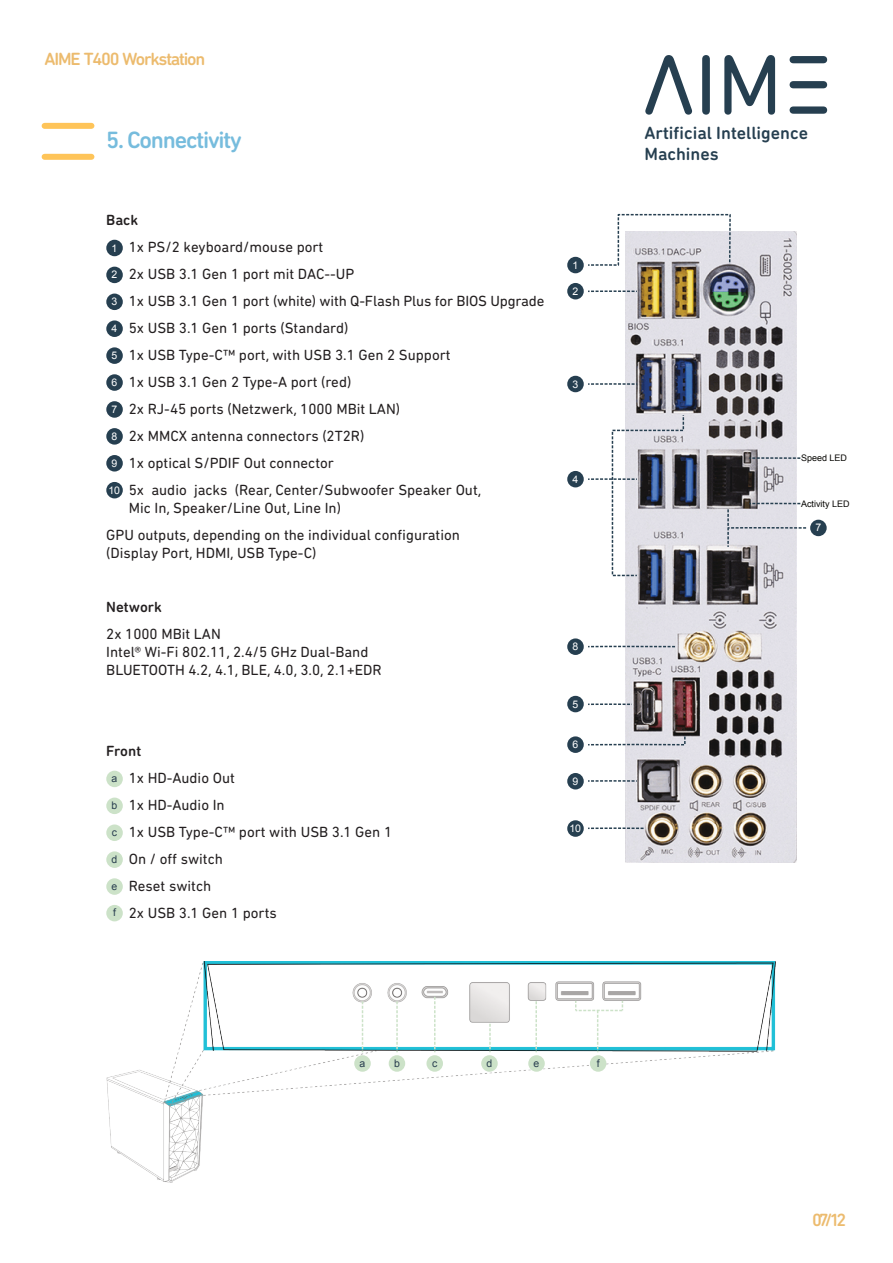
<style>
.page{position:relative;width:893px;height:1263px;background:#fff}
.page>*{position:absolute;margin:0;border:0;box-sizing:border-box;transform-origin:0 0}
.t1{font:500 24px "DIN Next Rounded LT Pro";letter-spacing:-.05em;color:#76bcdd}
.t2{font:500 18px/21px "DIN Next Rounded LT Pro";color:#263f50}
.t3{font:500 18px "DIN Next Rounded LT Pro";letter-spacing:-.065em;color:#ecbb6e}
.t4{font:15px/27px "DIN Next Rounded LT Pro";color:#231f20}
.t5{font:500 15px "DIN Next Rounded LT Pro";color:#231f20}
.t6{font:10.5px "Arial";color:#fff}
.t7{font:10.5px "Arial";color:#293e4f}
.t8{font:9px "Arial";color:#080704}
</style>
<div class="page">
<svg style="left:645px;top:55px;width:47px;height:60px"></svg>
<div style="left:702px;top:55px;width:8px;height:60px;background:#263f50;border-radius:4px"></div>
<svg style="left:724px;top:55px;width:51px;height:60px"></svg>
<div style="left:790px;top:56px;width:37px;height:7px;background:#263f50;border-radius:4px"></div>
<div style="left:790px;top:106px;width:37px;height:8px;background:#263f50;border-radius:4px"></div>
<div style="left:790px;top:81px;width:37px;height:7px;background:#263f50;border-radius:4px"></div>
<div style="left:45px;top:123px;width:46px;height:6px;background:#fec459"></div>
<div style="left:45px;top:154px;width:46px;height:6px;background:#fec459"></div>
<div style="left:106px;top:240px;width:17px;height:16px;background:#263f50;border-radius:50%"></div>
<div style="left:567px;top:257px;width:17px;height:16px;background:#263f50;border-radius:50%"></div>
<div style="left:106px;top:267px;width:17px;height:16px;background:#263f50;border-radius:50%"></div>
<div style="left:567px;top:283px;width:17px;height:16px;background:#263f50;border-radius:50%"></div>
<div style="left:106px;top:294px;width:17px;height:16px;background:#263f50;border-radius:50%"></div>
<div style="left:567px;top:376px;width:17px;height:16px;background:#263f50;border-radius:50%"></div>
<div style="left:106px;top:320px;width:17px;height:17px;background:#263f50;border-radius:50%"></div>
<div style="left:567px;top:471px;width:17px;height:16px;background:#263f50;border-radius:50%"></div>
<div style="left:106px;top:347px;width:17px;height:17px;background:#263f50;border-radius:50%"></div>
<div style="left:106px;top:771px;width:17px;height:16px;background:#cce2c8;border-radius:50%"></div>
<div style="left:106px;top:797px;width:17px;height:17px;background:#cce2c8;border-radius:50%"></div>
<div style="left:106px;top:824px;width:17px;height:17px;background:#cce2c8;border-radius:50%"></div>
<div style="left:106px;top:851px;width:17px;height:17px;background:#cce2c8;border-radius:50%"></div>
<div style="left:106px;top:878px;width:17px;height:17px;background:#cce2c8;border-radius:50%"></div>
<div style="left:106px;top:905px;width:17px;height:16px;background:#cce2c8;border-radius:50%"></div>
<div style="left:567px;top:696px;width:17px;height:16px;background:#263f50;border-radius:50%"></div>
<div style="left:106px;top:374px;width:17px;height:17px;background:#263f50;border-radius:50%"></div>
<div style="left:567px;top:736px;width:17px;height:17px;background:#263f50;border-radius:50%"></div>
<div style="left:106px;top:401px;width:17px;height:17px;background:#263f50;border-radius:50%"></div>
<div style="left:810px;top:520px;width:17px;height:16px;background:#263f50;border-radius:50%"></div>
<div style="left:106px;top:428px;width:17px;height:17px;background:#263f50;border-radius:50%"></div>
<div style="left:567px;top:773px;width:17px;height:16px;background:#263f50;border-radius:50%"></div>
<div style="left:567px;top:638px;width:17px;height:17px;background:#263f50;border-radius:50%"></div>
<div style="left:106px;top:482px;width:17px;height:16px;background:#263f50;border-radius:50%"></div>
<div style="left:567px;top:820px;width:17px;height:17px;background:#263f50;border-radius:50%"></div>
<div style="left:106px;top:455px;width:17px;height:16px;background:#263f50;border-radius:50%"></div>
<img style="left:626px;top:232px;width:170px;height:630px">
<svg style="left:588px;top:213px;width:144px;height:54px"></svg>
<svg style="left:588px;top:290px;width:50px;height:3px"></svg>
<svg style="left:588px;top:383px;width:50px;height:3px"></svg>
<svg style="left:588px;top:703px;width:45px;height:3px"></svg>
<svg style="left:588px;top:779px;width:50px;height:3px"></svg>
<svg style="left:588px;top:827px;width:57px;height:3px"></svg>
<svg style="left:588px;top:734px;width:98px;height:12px"></svg>
<svg style="left:748px;top:457px;width:53px;height:3px"></svg>
<svg style="left:727px;top:502px;width:80px;height:45px;background:#d4d4db"></svg>
<svg style="left:588px;top:645px;width:89px;height:3px"></svg>
<svg style="left:588px;top:414px;width:97px;height:163px"></svg>
<img style="left:106px;top:961px;width:669px;height:221px">
<div style="left:354px;top:1055px;width:17px;height:17px;background:#cce2c8;border-radius:50%"></div>
<div style="left:389px;top:1055px;width:16px;height:17px;background:#cce2c8;border-radius:50%"></div>
<div style="left:426px;top:1055px;width:17px;height:17px;background:#cce2c8;border-radius:50%"></div>
<svg style="left:362px;top:1001px;width:1px;height:51px"></svg>
<svg style="left:396px;top:1001px;width:2px;height:51px"></svg>
<svg style="left:434px;top:995px;width:1px;height:57px"></svg>
<svg style="left:489px;top:1022px;width:2px;height:30px"></svg>
<svg style="left:535px;top:1001px;width:2px;height:51px"></svg>
<svg style="left:574px;top:1001px;width:50px;height:51px"></svg>
<div style="left:481px;top:1055px;width:17px;height:17px;background:#cce2c8;border-radius:50%"></div>
<div style="left:528px;top:1055px;width:17px;height:17px;background:#cce2c8;border-radius:50%"></div>
<div style="left:590px;top:1055px;width:16px;height:17px;background:#cce2c8;border-radius:50%"></div>
<p class="t3" style="left:45px;top:52px;width:162px">AIME T400 Workstation</p>
<h1 class="t1" style="left:106px;top:130px;width:137px">5. Connectivity</h1>
<p class="t5" style="left:106px;top:214px;width:33px">Back</p>
<p class="t4" style="left:129px;top:235px;width:417px">1x PS/2 keyboard/mouse port<br>2x USB 3.1 Gen 1 port mit DAC--UP<br>1x USB 3.1 Gen 1 port (white) with Q-Flash Plus for BIOS Upgrade 5x USB 3.1 Gen 1 ports (Standard)<br>1x USB Type-C™ port, with USB 3.1 Gen 2 Support<br>1x USB 3.1 Gen 2 Type-A port (red)<br>2x RJ-45 ports (Netzwerk, 1000 MBit LAN)<br>2x MMCX antenna connectors (2T2R)<br>1x optical S/PDIF Out connector<br>5x audio jacks (Rear, Center/Subwoofer Speaker Out,</p>
<p class="t4" style="left:106px;top:496px;width:355px;text-indent:22px">Mic In, Speaker/Line Out, Line In)<br>GPU outputs, depending on the individual configuration</p>
<p class="t4" style="left:106px;top:541px;width:212px">(Display Port, HDMI, USB Type-C)</p>
<p class="t6" style="left:112px;top:244px;width:7px">1</p>
<p class="t6" style="left:112px;top:271px;width:7px">2</p>
<p class="t6" style="left:112px;top:298px;width:7px">3</p>
<p class="t6" style="left:112px;top:325px;width:7px">4</p>
<p class="t6" style="left:112px;top:352px;width:7px">5</p>
<p class="t6" style="left:112px;top:378px;width:7px">6</p>
<p class="t6" style="left:112px;top:405px;width:7px">7</p>
<p class="t6" style="left:112px;top:432px;width:7px">8</p>
<p class="t6" style="left:112px;top:459px;width:7px">9</p>
<p class="t6" style="left:108px;top:486px;width:13px">10</p>
<p class="t5" style="left:106px;top:601px;width:57px">Network</p>
<p class="t4" style="left:106px;top:626px;width:277px;line-height:18px">2x 1000 MBit LAN<br>Intel® Wi-Fi 802.11, 2.4/5 GHz Dual-Band<br>BLUETOOTH 4.2, 4.1, BLE, 4.0, 3.0, 2.1+EDR</p>
<p class="t5" style="left:106px;top:745px;width:36px">Front</p>
<p class="t4" style="left:129px;top:766px;width:265px">1x HD-Audio Out<br>1x HD-Audio In<br>1x USB Type-C™ port with USB 3.1 Gen 1<br>On / off switch<br>Reset switch<br>2x USB 3.1 Gen 1 ports</p>
<p class="t7" style="left:112px;top:774px;width:7px">a</p>
<p class="t7" style="left:112px;top:801px;width:7px">b</p>
<p class="t7" style="left:112px;top:828px;width:7px">c</p>
<p class="t7" style="left:112px;top:855px;width:7px">d</p>
<p class="t7" style="left:112px;top:882px;width:7px">e</p>
<p class="t7" style="left:113px;top:909px;width:4px">f</p>
<p class="t6" style="left:573px;top:261px;width:7px">1</p>
<p class="t6" style="left:573px;top:287px;width:7px">2</p>
<p class="t6" style="left:573px;top:380px;width:7px">3</p>
<p class="t6" style="left:573px;top:475px;width:7px">4</p>
<p class="t6" style="left:573px;top:643px;width:7px">8</p>
<p class="t6" style="left:573px;top:700px;width:7px">5</p>
<p class="t6" style="left:573px;top:740px;width:7px">6</p>
<p class="t6" style="left:573px;top:777px;width:7px">9</p>
<p class="t6" style="left:569px;top:824px;width:13px">10</p>
<p class="t2" style="left:644px;top:124px;width:165px">Artificial Intelligence<br>Machines</p>
<p class="t8" style="left:801px;top:455px;width:48px">Speed LED</p>
<p class="t8" style="left:801px;top:500px;width:50px">Activity LED</p>
<p class="t6" style="left:815px;top:524px;width:7px">7</p>
<p class="t7" style="left:360px;top:1059px;width:7px">a</p>
<p class="t7" style="left:394px;top:1059px;width:7px">b</p>
<p class="t7" style="left:432px;top:1059px;width:7px">c</p>
<p class="t7" style="left:487px;top:1059px;width:7px">d</p>
<p class="t7" style="left:534px;top:1059px;width:7px">e</p>
<p class="t7" style="left:597px;top:1059px;width:4px">f</p>
<p class="t3" style="left:812px;top:1212px;width:36px">07/12</p>
</div>
